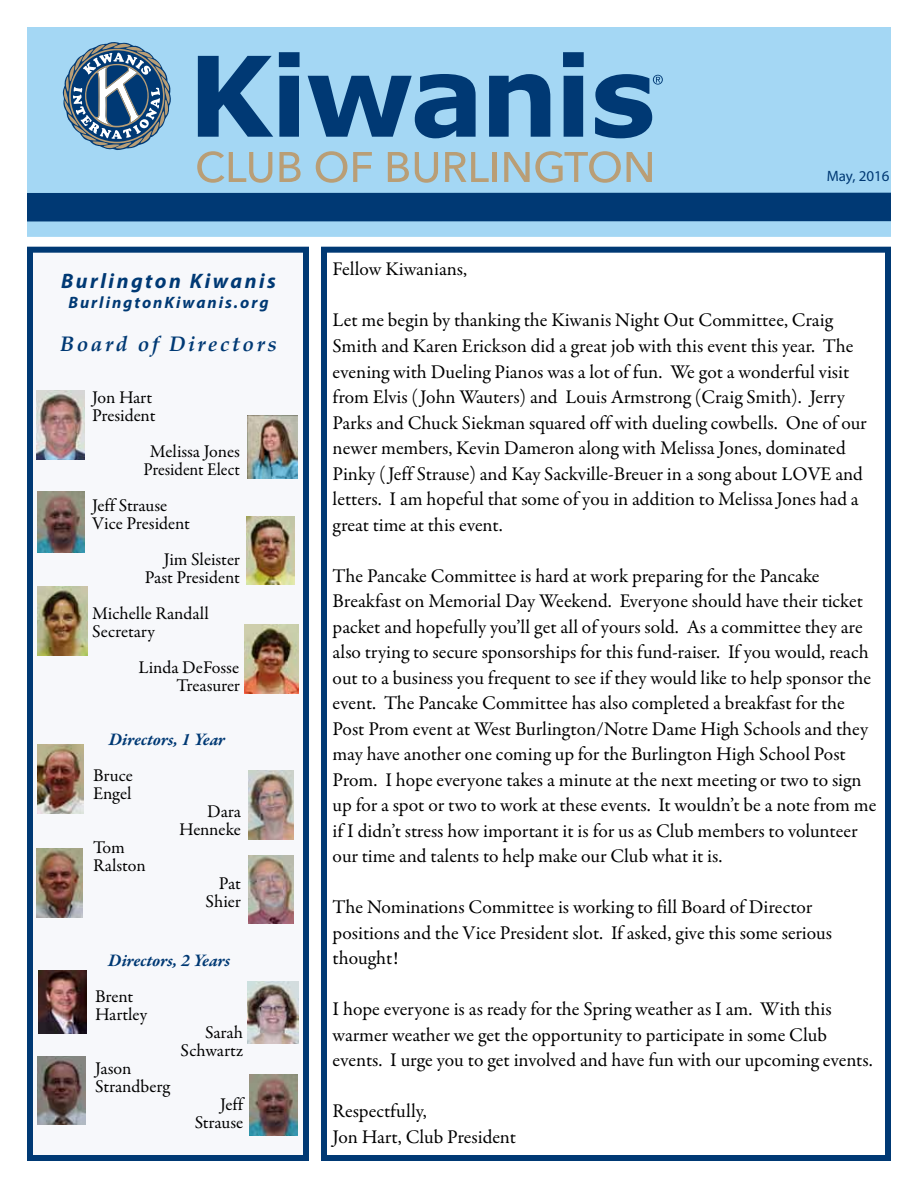
<style>
.page{position:relative;width:918px;height:1188px;background:#fff}
.page>*{position:absolute;margin:0;border:0;box-sizing:border-box;transform-origin:0 0}
.t1{font:italic 700 21px "Myriad Pro";letter-spacing:.12em;color:#003974}
.t2{font:italic 700 21px "Palatino Linotype";letter-spacing:.12em;color:#003974}
.t3{font:19.5px/25.5px "Garamond Premr Pro";letter-spacing:-.005em;color:#000}
.t4{font:18px/18px "Garamond Premr Pro";letter-spacing:-.005em;color:#000}
.t5{font:italic 700 18px "Garamond Premr Pro";letter-spacing:-.005em;color:#003974}
.t6{font:italic 700 16.5px "Myriad Pro";letter-spacing:.12em;color:#003974}
.t7{font:15px "Myriad Pro";color:#003974}
</style>
<div class="page">
<div style="left:321px;top:247px;width:570px;height:914px;border:6px solid #003974"></div>
<div style="left:27px;top:27px;width:864px;height:210px;background:#a4d7f4"></div>
<div style="left:27px;top:247px;width:282px;height:914px;background:#f7f8fb;border:6px solid #003974"></div>
<img style="left:247px;top:415px;width:50px;height:63px">
<img style="left:244px;top:625px;width:54px;height:68px">
<img style="left:37px;top:587px;width:50px;height:68px">
<img style="left:247px;top:516px;width:48px;height:69px">
<img style="left:39px;top:970px;width:47px;height:64px">
<svg style="left:198px;top:56px;width:75px;height:81px"></svg>
<svg style="left:279px;top:52px;width:21px;height:85px;background:#1a5288"></svg>
<svg style="left:308px;top:74px;width:168px;height:64px"></svg>
<svg style="left:489px;top:74px;width:61px;height:63px"></svg>
<svg style="left:563px;top:52px;width:21px;height:85px;background:#1a5288"></svg>
<svg style="left:595px;top:74px;width:68px;height:64px"></svg>
<svg style="left:63px;top:42px;width:108px;height:108px"></svg>
<svg style="left:197px;top:151px;width:75px;height:32px"></svg>
<svg style="left:279px;top:152px;width:22px;height:30px"></svg>
<svg style="left:316px;top:151px;width:31px;height:32px"></svg>
<svg style="left:353px;top:152px;width:19px;height:30px"></svg>
<svg style="left:388px;top:152px;width:21px;height:30px"></svg>
<svg style="left:415px;top:152px;width:23px;height:31px"></svg>
<svg style="left:445px;top:152px;width:44px;height:30px"></svg>
<hr style="left:493px;top:152px;width:4px;height:30px;background:#b99e76">
<svg style="left:504px;top:151px;width:117px;height:32px"></svg>
<svg style="left:627px;top:152px;width:25px;height:30px"></svg>
<div style="left:27px;top:193px;width:864px;height:28px;background:#003974"></div>
<img style="left:37px;top:849px;width:45px;height:68px">
<img style="left:37px;top:390px;width:48px;height:70px">
<img style="left:37px;top:745px;width:47px;height:68px">
<img style="left:249px;top:771px;width:45px;height:68px">
<img style="left:249px;top:855px;width:45px;height:69px">
<img style="left:247px;top:982px;width:51px;height:62px">
<img style="left:38px;top:1056px;width:47px;height:68px">
<img style="left:249px;top:1075px;width:48px;height:61px">
<img style="left:37px;top:492px;width:48px;height:61px">
<p class="t1" style="left:61px;top:267px;width:216px">Burlington Kiwanis</p>
<p class="t6" style="left:68px;top:291px;width:202px">BurlingtonKiwanis.org</p>
<p class="t2" style="left:60px;top:329px;width:218px">Board of Directors</p>
<p class="t4" style="left:92px;top:389px;width:65px">Jon Hart<br>President</p>
<p class="t4" style="left:144px;top:443px;width:98px;text-align:center">Melissa Jones<br>President Elect</p>
<p class="t4" style="left:92px;top:497px;width:100px">Jeff Strause<br>Vice President</p>
<p class="t4" style="left:145px;top:551px;width:97px;text-align:right">Jim Sleister<br>Past President</p>
<p class="t4" style="left:92px;top:605px;width:118px">Michelle Randall<br>Secretary</p>
<p class="t4" style="left:138px;top:659px;width:103px;text-align:right">Linda DeFosse<br>Treasurer</p>
<p class="t5" style="left:109px;top:728px;width:118px">Directors, 1 Year</p>
<p class="t4" style="left:93px;top:767px;width:41px">Bruce<br>Engel</p>
<p class="t4" style="left:179px;top:803px;width:63px;text-align:right">Dara<br>Henneke</p>
<p class="t4" style="left:93px;top:839px;width:54px">Tom<br>Ralston</p>
<p class="t4" style="left:206px;top:875px;width:37px;text-align:right">Pat<br>Shier</p>
<p class="t5" style="left:108px;top:949px;width:124px">Directors, 2 Years</p>
<p class="t4" style="left:95px;top:988px;width:54px">Brent<br>Hartley</p>
<p class="t4" style="left:181px;top:1024px;width:64px;text-align:right">Sarah<br>Schwartz</p>
<p class="t4" style="left:95px;top:1060px;width:76px">Jason<br>Strandberg</p>
<p class="t4" style="left:195px;top:1096px;width:50px;text-align:right">Jeff<br>Strause</p>
<p class="t7" style="left:827px;top:167px;width:64px">May, 2016</p>
<p class="t3" style="left:333px;top:257px;width:136px">Fellow Kiwanians,</p>
<p class="t3" style="left:333px;top:308px;width:536px">Let me begin by thanking the Kiwanis Night Out Committee, Craig Smith and Karen Erickson did a great job with this event this year. The evening with Dueling Pianos was a lot of fun. We got a wonderful visit from Elvis ( John Wauters) and Louis Armstrong (Craig Smith). Jerry Parks and Chuck Siekman squared off with dueling cowbells. One of our newer members, Kevin Dameron along with Melissa Jones, dominated Pinky (Jeff Strause) and Kay Sackville-Breuer in a song about LOVE and letters. I am hopeful that some of you in addition to Melissa Jones had a great time at this event.</p>
<p class="t3" style="left:333px;top:563px;width:545px">The Pancake Committee is hard at work preparing for the Pancake Breakfast on Memorial Day Weekend. Everyone should have their ticket packet and hopefully you’ll get all of yours sold. As a committee they are also trying to secure sponsorships for this fund-raiser. If you would, reach out to a business you frequent to see if they would like to help sponsor the event. The Pancake Committee has also completed a breakfast for the Post Prom event at West Burlington/Notre Dame High Schools and they may have another one coming up for the Burlington High School Post Prom. I hope everyone takes a minute at the next meeting or two to sign up for a spot or two to work at these events. It wouldn’t be a note from me if I didn’t stress how important it is for us as Club members to volunteer our time and talents to help make our Club what it is.</p>
<p class="t3" style="left:333px;top:895px;width:501px">The Nominations Committee is working to fill Board of Director positions and the Vice President slot. If asked, give this some serious thought!</p>
<p class="t3" style="left:333px;top:997px;width:542px">I hope everyone is as ready for the Spring weather as I am. With this warmer weather we get the opportunity to participate in some Club events. I urge you to get involved and have fun with our upcoming events.</p>
<p class="t3" style="left:333px;top:1099px;width:185px">Respectfully,<br>Jon Hart, Club President</p>
</div>
